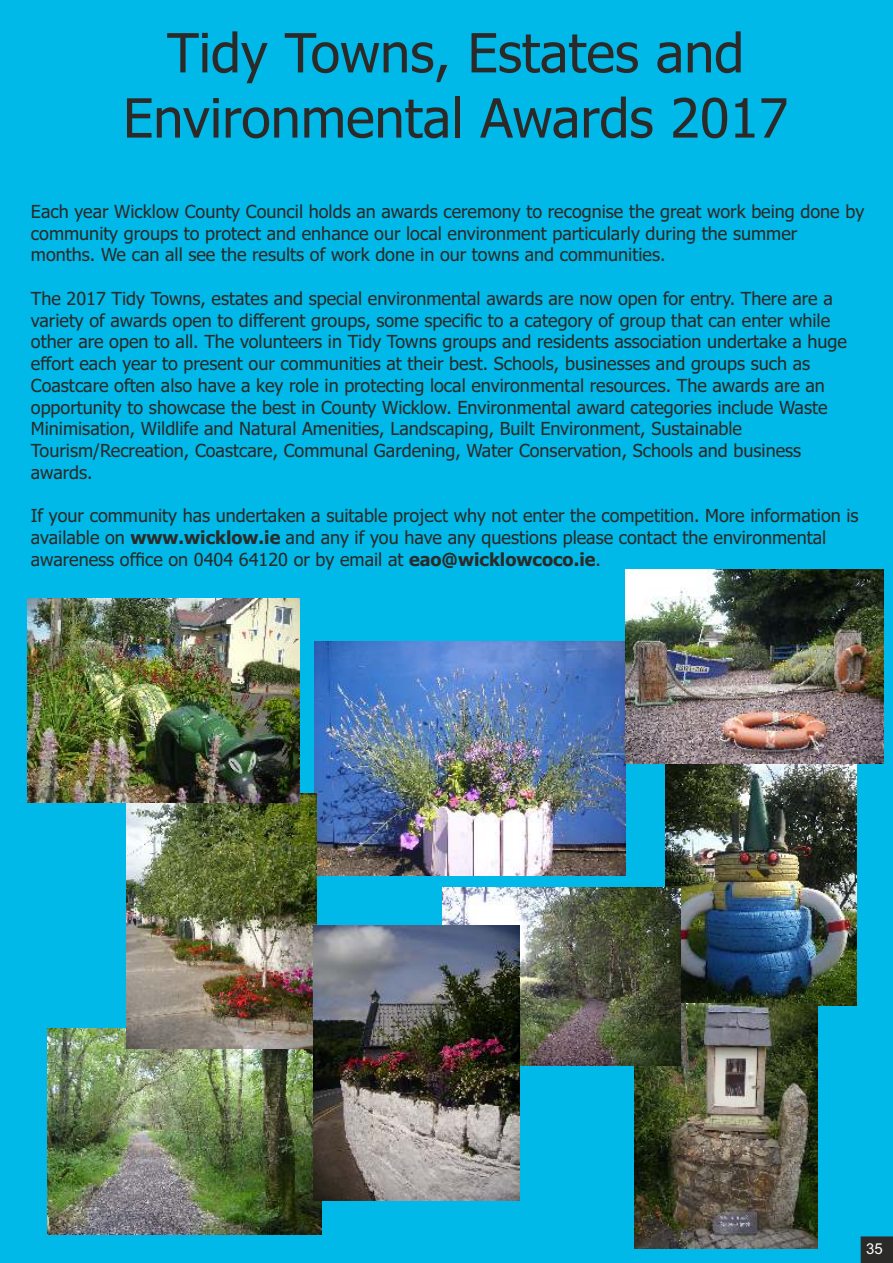
<style>
.page{position:relative;width:893px;height:1263px;background:#00b9e8}
.page>*{position:absolute;margin:0;border:0;box-sizing:border-box;transform-origin:0 0}
.t1{font:54px/65.2px "Tahoma";color:#2b2a29;text-align:center}
.t2{font:18px/21.8px "Tahoma";color:#2b2a29}
.t3{font:15px "Arial";color:#fefefe}
.s1{font-weight:700}
</style>
<div class="page">
<img style="left:47px;top:1029px;width:275px;height:206px">
<img style="left:666px;top:763px;width:190px;height:242px">
<img style="left:314px;top:641px;width:312px;height:234px">
<img style="left:126px;top:794px;width:191px;height:254px">
<img style="left:28px;top:599px;width:272px;height:204px">
<img style="left:634px;top:1003px;width:184px;height:245px">
<img style="left:442px;top:887px;width:238px;height:178px">
<img style="left:314px;top:926px;width:206px;height:274px">
<img style="left:626px;top:570px;width:257px;height:193px">
<svg style="left:860px;top:1236px;width:33px;height:27px"></svg>
<h1 class="t1" style="left:123px;top:25px;width:667px">Tidy Towns, Estates and<br>Environmental Awards 2017</h1>
<p class="t2" style="left:31px;top:202px;width:835px">Each year Wicklow County Council holds an awards ceremony to recognise the great work being done by community groups to protect and enhance our local environment particularly during the summer months. We can all see the results of work done in our towns and communities.</p>
<p class="t2" style="left:31px;top:289px;width:818px">The 2017 Tidy Towns, estates and special environmental awards are now open for entry. There are a variety of awards open to different groups, some specific to a category of group that can enter while other are open to all. The volunteers in Tidy Towns groups and residents association undertake a huge effort each year to present our communities at their best. Schools, businesses and groups such as Coastcare often also have a key role in protecting local environmental resources. The awards are an opportunity to showcase the best in County Wicklow. Environmental award categories include Waste Minimisation, Wildlife and Natural Amenities, Landscaping, Built Environment, Sustainable Tourism/Recreation, Coastcare, Communal Gardening, Water Conservation, Schools and business awards.</p>
<p class="t2" style="left:31px;top:506px;width:829px">If your community has undertaken a suitable project why not enter the competition. More information is available on <span class="s1">www.wicklow.ie</span> and any if you have any questions please contact the environmental awareness office on 0404 64120 or by email at <span class="s1">eao@wicklowcoco.ie</span>.</p>
<p class="t3" style="left:866px;top:1243px;width:18px">35</p>
</div>
